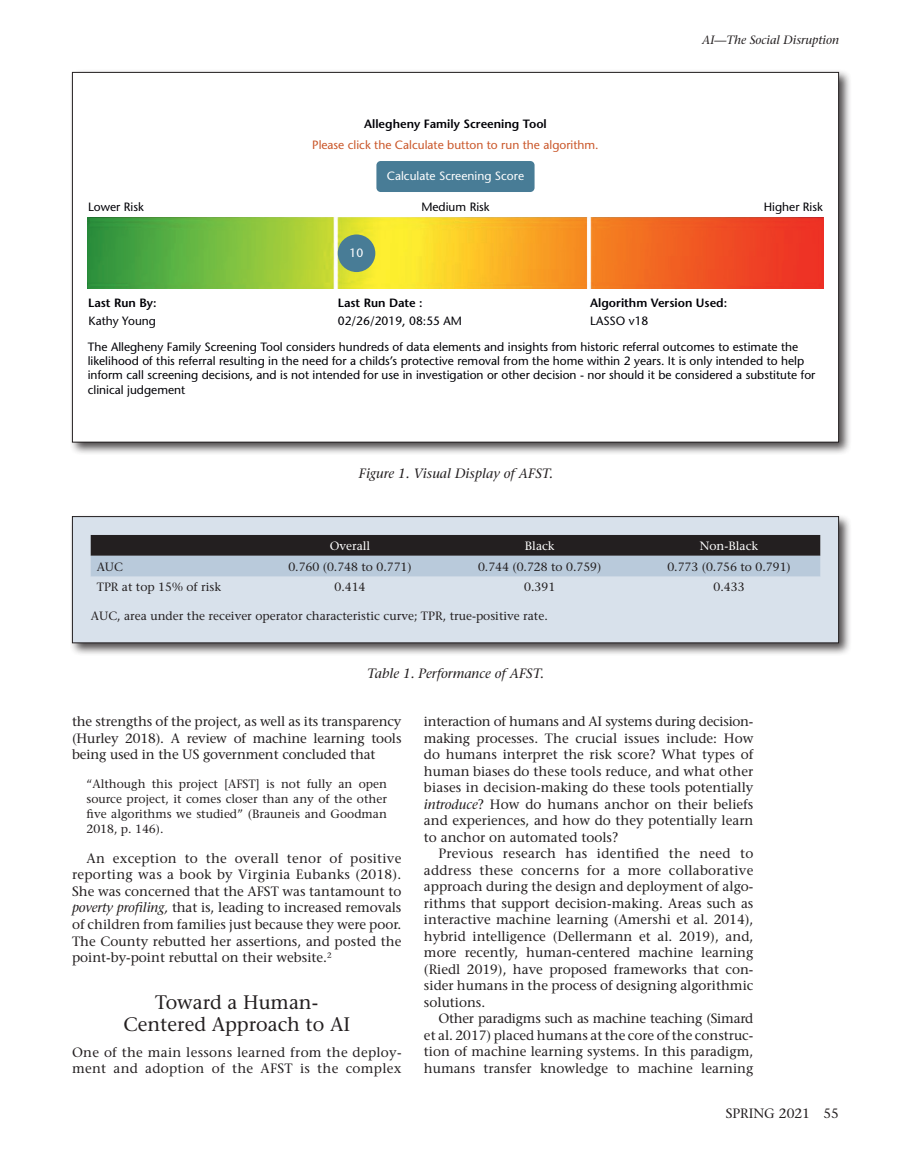
<style>
.page{position:relative;width:905px;height:1175px;background:#fff}
.page>*{position:absolute;margin:0;border:0;box-sizing:border-box;transform-origin:0 0}
.t1{font:500 19.5px/22.5px "Stone Serif Std";color:#231f20;text-align:center}
.t2{font:500 13.5px/16.5px "Stone Serif Std";color:#231f20;text-align:justify}
.t3{font:500 13.5px/16.5px "Stone Serif Std";letter-spacing:.02em;color:#231f20}
.t4{font:italic 500 13.5px "Stone Serif Std";color:#231f20}
.t5{font:500 12px/14.4px "Stone Sans Std";color:#000106}
.t6{font:500 12px/15px "Stone Serif Std";color:#231f20;text-align:justify}
.t7{font:600 12px "Stone Sans Std";color:#000106}
.t8{font:500 12px "Stone Sans Std";color:#ca572a}
.t9{font:500 12px "Stone Sans Std";color:#fff}
.t10{font:italic 500 12px "Stone Serif Std";color:#231f20}
.t11{font:500 12px "Stone Serif Std";color:#fff}
.s1{font-style:italic}
</style>
<div class="page">
<div style="left:69px;top:69px;width:783px;height:387px;background:#231f20;opacity:.81"></div>
<div style="left:72px;top:72px;width:766px;height:370px;background:#fff"></div>
<img style="left:88px;top:218px;width:735px;height:70px">
<div style="left:376px;top:161px;width:158px;height:31px;background:#487c96;border-radius:4px"></div>
<div style="left:338px;top:234px;width:37px;height:38px;background:#487c96;border-radius:50%"></div>
<div style="left:69px;top:513px;width:783px;height:143px;background:#231f20;opacity:.81"></div>
<div style="left:72px;top:516px;width:766px;height:127px;background:#d8e1eb"></div>
<svg style="left:91px;top:535px;width:729px;height:42px;background:#6f767f"></svg>
<div style="left:72px;top:516px;width:766px;height:127px;border:1px solid #231f20"></div>
<p class="t7" style="left:364px;top:116px;width:184px">Allegheny Family Screening Tool</p>
<p class="t8" style="left:312px;top:138px;width:288px">Please click the Calculate button to run the algorithm.</p>
<p class="t9" style="left:387px;top:169px;width:139px">Calculate Screening Score</p>
<p class="t10" style="left:702px;top:33px;width:138px">AI—The Social Disruption</p>
<p class="t5" style="left:88px;top:199px;width:57px">Lower Risk</p>
<p class="t5" style="left:421px;top:199px;width:70px">Medium Risk</p>
<p class="t5" style="left:763px;top:199px;width:61px">Higher Risk</p>
<p class="t9" style="left:349px;top:245px;width:15px">10</p>
<p class="t7" style="left:88px;top:296px;width:70px">Last Run By:</p>
<p class="t5" style="left:89px;top:313px;width:69px">Kathy Young</p>
<p class="t7" style="left:338px;top:296px;width:86px">Last Run Date :</p>
<p class="t5" style="left:338px;top:313px;width:126px">02/26/2019, 08:55 AM</p>
<p class="t7" style="left:590px;top:296px;width:138px">Algorithm Version Used:</p>
<p class="t5" style="left:590px;top:313px;width:60px">LASSO v18</p>
<p class="t5" style="left:88px;top:339px;width:729px">The Allegheny Family Screening Tool considers hundreds of data elements and insights from historic referral outcomes to estimate the likelihood of this referral resulting in the need for a childs’s protective removal from the home within 2 years. It is only intended to help inform call screening decisions, and is not intended for use in investigation or other decision - nor should it be considered a substitute for clinical judgement</p>
<p class="t4" style="left:359px;top:465px;width:196px">Figure 1. Visual Display of AFST.</p>
<p class="t11" style="left:330px;top:538px;width:42px">Overall</p>
<p class="t11" style="left:525px;top:538px;width:31px">Black</p>
<p class="t11" style="left:700px;top:538px;width:60px">Non-Black</p>
<p class="t6" style="left:97px;top:559px;width:28px">AUC</p>
<p class="t6" style="left:288px;top:559px;width:125px">0.760 (0.748 to 0.771)</p>
<p class="t6" style="left:478px;top:559px;width:125px">0.744 (0.728 to 0.759)</p>
<p class="t6" style="left:667px;top:559px;width:125px">0.773 (0.756 to 0.791)</p>
<p class="t6" style="left:97px;top:580px;width:126px">TPR at top 15% of risk</p>
<p class="t6" style="left:334px;top:580px;width:32px">0.414</p>
<p class="t6" style="left:524px;top:580px;width:32px">0.391</p>
<p class="t6" style="left:713px;top:580px;width:32px">0.433</p>
<p class="t6" style="left:91px;top:608px;width:458px">AUC, area under the receiver operator characteristic curve; TPR, true-positive rate.</p>
<p class="t4" style="left:367px;top:665px;width:178px">Table 1. Performance of AFST.</p>
<p class="t2" style="left:72px;top:713px;width:331px">the strengths of the project, as well as its transparency (Hurley 2018). A review of machine learning tools being used in the US government concluded that</p>
<p class="t6" style="left:86px;top:776px;width:302px">“Although this project [AFST] is not fully an open source project, it comes closer than any of the other five algorithms we studied” (Brauneis and Goodman 2018, p. 146).</p>
<p class="t2" style="left:72px;top:850px;width:331px;text-indent:14px">An exception to the overall tenor of positive reporting was a book by Virginia Eubanks (2018).<br>She was concerned that the AFST was tantamount to <span class="s1">poverty profiling,</span> that is, leading to increased removals of children from families just because they were poor.<br>The County rebutted her assertions, and posted the point-by-point rebuttal on their website.<sup>2</sup></p>
<h1 class="t1" style="left:123px;top:990px;width:227px">Toward a Human-<br>Centered Approach to AI</h1>
<p class="t3" style="left:72px;top:1043px;width:331px">One of the main lessons learned from the deploy&shy;ment and adoption of the AFST is the complex</p>
<p class="t2" style="left:424px;top:713px;width:331px">interaction of humans and AI systems during decision&shy;making processes. The crucial issues include: How do humans interpret the risk score? What types of human biases do these tools reduce, and what other biases in decision-making do these tools potentially <span class="s1">introduce</span>? How do humans anchor on their beliefs and experiences, and how do they potentially learn to anchor on automated tools?</p>
<p class="t2" style="left:424px;top:845px;width:331px;text-indent:14px">Previous research has identified the need to address these concerns for a more collaborative approach during the design and deployment of algo&shy;rithms that support decision-making. Areas such as interactive machine learning (Amershi et al. 2014), hybrid intelligence (Dellermann et al. 2019), and, more recently, human-centered machine learning (Riedl 2019), have proposed frameworks that con&shy;sider humans in the process of designing algorithmic solutions.</p>
<p class="t2" style="left:424px;top:1010px;width:331px;text-indent:14px">Other paradigms such as machine teaching (Simard et al. 2017) placed humans at the core of the construc&shy;tion of machine learning systems. In this paradigm, humans transfer knowledge to machine learning</p>
<p class="t2" style="left:725px;top:1105px;width:115px">Spring 2021 55</p>
</div>
